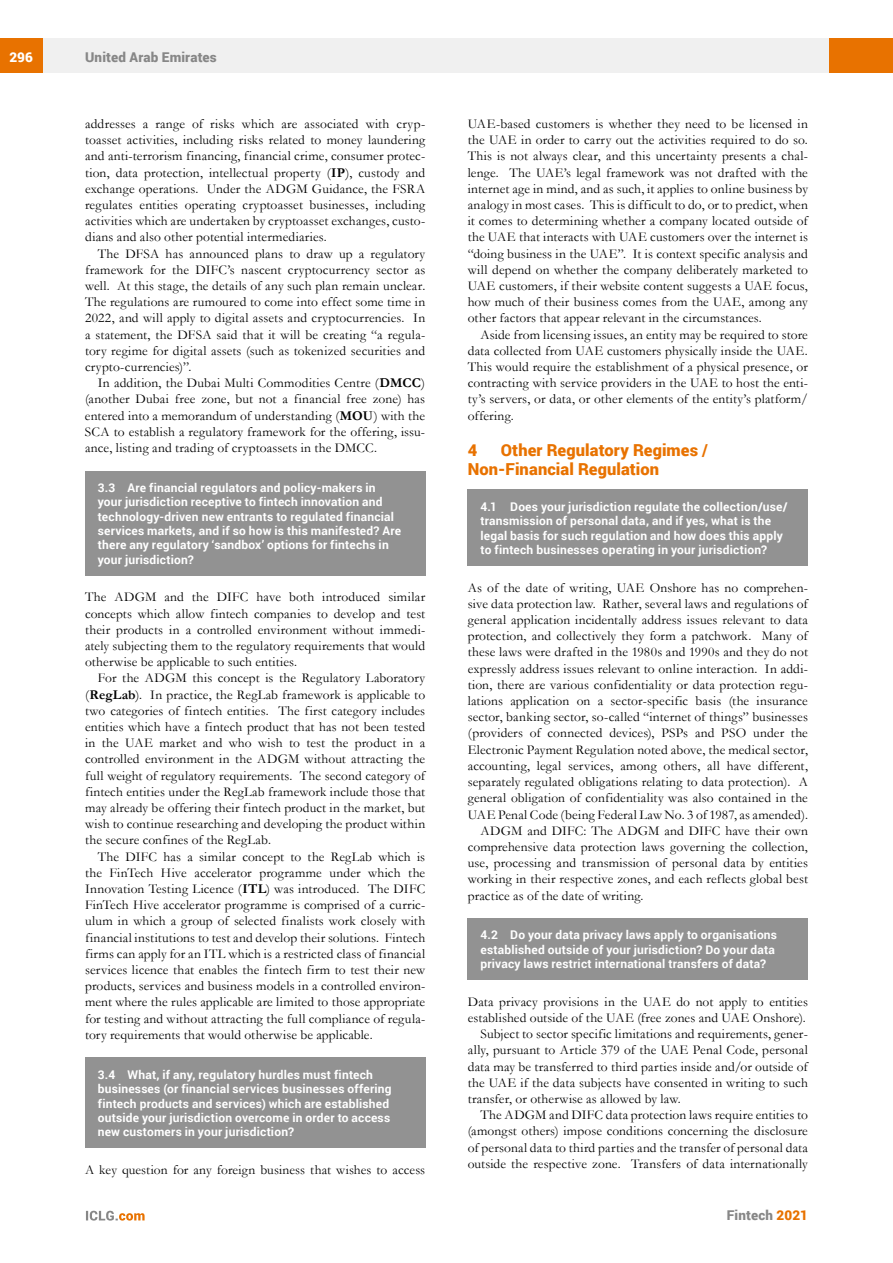
<style>
.page{position:relative;width:893px;height:1263px;background:#fff}
.page>*{position:absolute;margin:0;border:0;box-sizing:border-box;transform-origin:0 0}
.t1{font:900 16.5px/19.8px "Roboto";letter-spacing:.005em;color:#e87200}
.t2{font:13.5px/16.2px "Garamond";letter-spacing:.01em;color:#000;text-align:justify}
.t3{font:900 13.5px "Roboto";letter-spacing:.01em;color:#878787}
.t4{font:900 13.5px "Roboto";color:#fff}
.t5{font:700 12px/14.4px "Roboto";letter-spacing:.015em;color:#fff}
.s1{font-weight:700}
.s2{color:#e87200}
</style>
<div class="page">
<div style="left:43px;top:38px;width:786px;height:34px;background:#f0f0f0"></div>
<div style="left:0;top:38px;width:43px;height:34px;background:#e87200"></div>
<div style="left:829px;top:38px;width:64px;height:34px;background:#e87200"></div>
<svg style="left:86px;top:1211px;width:59px;height:9px"></svg>
<div style="left:468px;top:490px;width:340px;height:76px;background:#929292"></div>
<div style="left:468px;top:918px;width:340px;height:62px;background:#929292"></div>
<div style="left:85px;top:471px;width:340px;height:105px;background:#929292"></div>
<div style="left:85px;top:1057px;width:340px;height:91px;background:#929292"></div>
<p class="t4" style="left:9px;top:48px;width:25px">296</p>
<p class="t3" style="left:85px;top:48px;width:133px">United Arab Emirates</p>
<p class="t2" style="left:85px;top:115px;width:342px">addresses a range of risks which are associated with cryp&shy;toasset activities, including risks related to money laundering and anti-terrorism financing, financial crime, consumer protec&shy;tion, data protection, intellectual property (<span class="s1">IP</span>), custody and exchange operations. Under the ADGM Guidance, the FSRA regulates entities operating cryptoasset businesses, including activities which are undertaken by cryptoasset exchanges, custo&shy;dians and also other potential intermediaries.</p>
<p class="t2" style="left:85px;top:245px;width:342px;text-indent:13px">The DFSA has announced plans to draw up a regulatory framework for the DIFC’s nascent cryptocurrency sector as well. At this stage, the details of any such plan remain unclear.<br>The regulations are rumoured to come into effect some time in 2022, and will apply to digital assets and cryptocurrencies. In a statement, the DFSA said that it will be creating “a regula&shy;tory regime for digital assets (such as tokenized securities and crypto-currencies)”.</p>
<p class="t2" style="left:85px;top:374px;width:342px;text-indent:13px">In addition, the Dubai Multi Commodities Centre (<span class="s1">DMCC</span>) (another Dubai free zone, but not a financial free zone) has entered into a memorandum of understanding (<span class="s1">MOU</span>) with the SCA to establish a regulatory framework for the offering, issu&shy;ance, listing and trading of cryptoassets in the DMCC.</p>
<p class="t5" style="left:98px;top:480px;width:305px">3.3 Are financial regulators and policy-makers in your jurisdiction receptive to fintech innovation and technology-driven new entrants to regulated financial services markets, and if so how is this manifested? Are there any regulatory ‘sandbox’ options for fintechs in your jurisdiction?</p>
<p class="t2" style="left:85px;top:589px;width:342px">The ADGM and the DIFC have both introduced similar concepts which allow fintech companies to develop and test their products in a controlled environment without immedi&shy;ately subjecting them to the regulatory requirements that would otherwise be applicable to such entities.</p>
<p class="t2" style="left:85px;top:670px;width:342px;text-indent:13px">For the ADGM this concept is the Regulatory Laboratory (<span class="s1">RegLab</span>). In practice, the RegLab framework is applicable to two categories of fintech entities. The first category includes entities which have a fintech product that has not been tested in the UAE market and who wish to test the product in a controlled environment in the ADGM without attracting the full weight of regulatory requirements. The second category of fintech entities under the RegLab framework include those that may already be offering their fintech product in the market, but wish to continue researching and developing the product within the secure confines of the RegLab.</p>
<p class="t2" style="left:85px;top:848px;width:342px;text-indent:13px">The DIFC has a similar concept to the RegLab which is the FinTech Hive accelerator programme under which the Innovation Testing Licence (<span class="s1">ITL</span>) was introduced. The DIFC FinTech Hive accelerator programme is comprised of a curric&shy;ulum in which a group of selected finalists work closely with financial institutions to test and develop their solutions. Fintech firms can apply for an ITL which is a restricted class of financial services licence that enables the fintech firm to test their new products, services and business models in a controlled environ&shy;ment where the rules applicable are limited to those appropriate for testing and without attracting the full compliance of regula&shy;tory requirements that would otherwise be applicable.</p>
<p class="t5" style="left:98px;top:1067px;width:295px">3.4 What, if any, regulatory hurdles must fintech businesses (or financial services businesses offering fintech products and services) which are established outside your jurisdiction overcome in order to access new customers in your jurisdiction?</p>
<p class="t2" style="left:85px;top:1161px;width:342px">A key question for any foreign business that wishes to access</p>
<p class="t2" style="left:468px;top:115px;width:342px">UAE-based customers is whether they need to be licensed in the UAE in order to carry out the activities required to do so.<br>This is not always clear, and this uncertainty presents a chal&shy;lenge. The UAE’s legal framework was not drafted with the internet age in mind, and as such, it applies to online business by analogy in most cases. This is difficult to do, or to predict, when it comes to determining whether a company located outside of the UAE that interacts with UAE customers over the internet is “doing business in the UAE”. It is context specific analysis and will depend on whether the company deliberately marketed to UAE customers, if their website content suggests a UAE focus, how much of their business comes from the UAE, among any other factors that appear relevant in the circumstances.</p>
<p class="t2" style="left:468px;top:326px;width:342px;text-indent:13px">Aside from licensing issues, an entity may be required to store data collected from UAE customers physically inside the UAE.<br>This would require the establishment of a physical presence, or contracting with service providers in the UAE to host the enti&shy;ty’s servers, or data, or other elements of the entity’s platform/ offering.</p>
<p class="t1" style="left:468px;top:439px;width:11px">4</p>
<p class="t1" style="left:468px;top:439px;width:242px;text-indent:33px">Other Regulatory Regimes /<br>Non-Financial Regulation</p>
<p class="t5" style="left:480px;top:499px;width:309px">4.1 Does your jurisdiction regulate the collection/use/ transmission of personal data, and if yes, what is the legal basis for such regulation and how does this apply to fintech businesses operating in your jurisdiction?</p>
<p class="t2" style="left:468px;top:579px;width:342px">As of the date of writing, UAE Onshore has no comprehen-</p>
<p class="t2" style="left:468px;top:595px;width:342px">sive data protection law. Rather, several laws and regulations of</p>
<p class="t2" style="left:468px;top:611px;width:342px">general application incidentally address issues relevant to data</p>
<p class="t2" style="left:468px;top:628px;width:342px">protection, and collectively they form a patchwork. Many of</p>
<p class="t2" style="left:468px;top:644px;width:342px">these laws were drafted in the 1980s and 1990s and they do not</p>
<p class="t2" style="left:468px;top:660px;width:342px">expressly address issues relevant to online interaction. In addi-</p>
<p class="t2" style="left:468px;top:676px;width:342px">tion, there are various confidentiality or data protection regu-</p>
<p class="t2" style="left:468px;top:692px;width:342px">lations application on a sector-specific basis (the insurance</p>
<p class="t2" style="left:468px;top:709px;width:342px">sector, banking sector, so-called “internet of things” businesses</p>
<p class="t2" style="left:468px;top:725px;width:342px">(providers of connected devices), PSPs and PSO under the</p>
<p class="t2" style="left:468px;top:741px;width:342px">Electronic Payment Regulation noted above, the medical sector,</p>
<p class="t2" style="left:468px;top:757px;width:342px">accounting, legal services, among others, all have different,</p>
<p class="t2" style="left:468px;top:773px;width:342px">separately regulated obligations relating to data protection). A</p>
<p class="t2" style="left:468px;top:790px;width:342px">general obligation of confidentiality was also contained in the</p>
<p class="t2" style="left:468px;top:806px;width:342px">UAE Penal Code (being Federal Law No. 3 of 1987, as amended).</p>
<p class="t2" style="left:480px;top:822px;width:329px">ADGM and DIFC: The ADGM and DIFC have their own</p>
<p class="t2" style="left:468px;top:838px;width:342px">comprehensive data protection laws governing the collection,</p>
<p class="t2" style="left:468px;top:854px;width:342px">use, processing and transmission of personal data by entities</p>
<p class="t2" style="left:468px;top:871px;width:342px">working in their respective zones, and each reflects global best</p>
<p class="t2" style="left:468px;top:887px;width:177px">practice as of the date of writing.</p>
<p class="t5" style="left:480px;top:927px;width:298px">4.2 Do your data privacy laws apply to organisations established outside of your jurisdiction? Do your data privacy laws restrict international transfers of data?</p>
<p class="t2" style="left:468px;top:993px;width:342px">Data privacy provisions in the UAE do not apply to entities</p>
<p class="t2" style="left:468px;top:1009px;width:340px">established outside of the UAE (free zones and UAE Onshore).</p>
<p class="t2" style="left:480px;top:1025px;width:329px">Subject to sector specific limitations and requirements, gener-</p>
<p class="t2" style="left:468px;top:1041px;width:342px">ally, pursuant to Article 379 of the UAE Penal Code, personal</p>
<p class="t2" style="left:468px;top:1058px;width:342px">data may be transferred to third parties inside and/or outside of</p>
<p class="t2" style="left:468px;top:1074px;width:342px">the UAE if the data subjects have consented in writing to such</p>
<p class="t2" style="left:468px;top:1090px;width:215px">transfer, or otherwise as allowed by law.</p>
<p class="t2" style="left:480px;top:1106px;width:329px">The ADGM and DIFC data protection laws require entities to</p>
<p class="t2" style="left:468px;top:1122px;width:342px">(amongst others) impose conditions concerning the disclosure</p>
<p class="t2" style="left:468px;top:1139px;width:342px">of personal data to third parties and the transfer of personal data</p>
<p class="t2" style="left:468px;top:1155px;width:342px">outside the respective zone. Transfers of data internationally</p>
<p class="t3" style="left:727px;top:1206px;width:83px">Fintech <span class="s2">2021</span></p>
</div>
